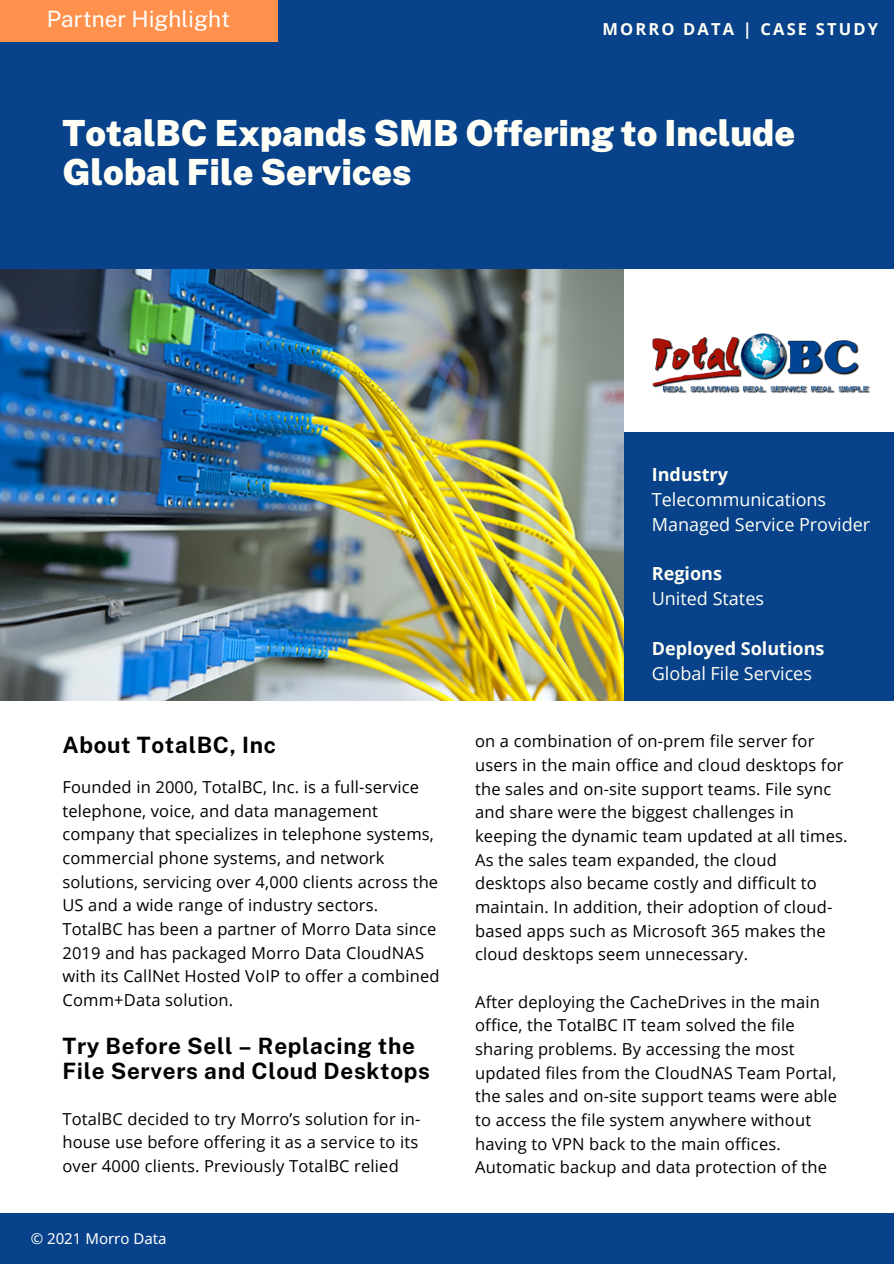
<style>
.page{position:relative;width:894px;height:1264px;background:#fff}
.page>*{position:absolute;margin:0;border:0;box-sizing:border-box;transform-origin:0 0}
.t1{font:900 36px/39.5px "Public Sans";color:#fffff6}
.t2{font:700 22.5px/24.8px "Public Sans";letter-spacing:.03em;color:#000}
.t3{font:22.5px "Public Sans";color:#fff}
.t4{font:18px "Open Sans";color:#fffff6}
.t5{font:700 18px "Open Sans";color:#fffff6}
.t6{font:16.5px/23.7px "Open Sans";letter-spacing:.01em;color:#000}
.t7{font:700 16.5px "Open Sans";letter-spacing:.13em;color:#fffff6}
.t8{font:15px "Noto Sans";color:#fff}
</style>
<div class="page">
<div style="left:0;top:0;width:893px;height:269px;background:#07428a"></div>
<div style="left:623px;top:432px;width:270px;height:268px;background:#07428a"></div>
<div style="left:0;top:1213px;width:893px;height:50px;background:#07428a"></div>
<img style="left:652px;top:333px;width:218px;height:60px">
<img style="left:0;top:269px;width:623px;height:431px">
<div style="left:0;top:0;width:277px;height:42px;background:#ff914d"></div>
<p class="t3" style="left:47px;top:5px;width:185px">Partner Highlight</p>
<p class="t7" style="left:602px;top:17px;width:277px">MORRO DATA | CASE STUDY</p>
<p class="t1" style="left:62px;top:113px;width:734px">TotalBC Expands SMB Offering to Include<br>Global File Services</p>
<p class="t5" style="left:651px;top:462px;width:78px">Industry</p>
<p class="t4" style="left:651px;top:487px;width:176px">Telecommunications</p>
<p class="t4" style="left:651px;top:511px;width:220px">Managed Service Provider</p>
<p class="t5" style="left:651px;top:561px;width:72px">Regions</p>
<p class="t4" style="left:651px;top:586px;width:114px">United States</p>
<p class="t5" style="left:651px;top:635px;width:174px">Deployed Solutions</p>
<p class="t4" style="left:651px;top:660px;width:162px">Global File Services</p>
<p class="t2" style="left:62px;top:732px;width:215px">About TotalBC, Inc</p>
<p class="t6" style="left:475px;top:729px;width:374px">on a combination of on-prem file server for users in the main office and cloud desktops for the sales and on-site support teams. File sync and share were the biggest challenges in keeping the dynamic team updated at all times.<br>As the sales team expanded, the cloud desktops also became costly and difficult to maintain. In addition, their adoption of cloud&shy;based apps such as Microsoft 365 makes the cloud desktops seem unnecessary.</p>
<p class="t6" style="left:475px;top:989px;width:363px">After deploying the CacheDrives in the main office, the TotalBC IT team solved the file sharing problems. By accessing the most updated files from the CloudNAS Team Portal, the sales and on-site support teams were able to access the file system anywhere without having to VPN back to the main offices.<br>Automatic backup and data protection of the</p>
<p class="t6" style="left:62px;top:775px;width:378px">Founded in 2000, TotalBC, Inc. is a full-service telephone, voice, and data management company that specializes in telephone systems, commercial phone systems, and network solutions, servicing over 4,000 clients across the US and a wide range of industry sectors.<br>TotalBC has been a partner of Morro Data since 2019 and has packaged Morro Data CloudNAS with its CallNet Hosted VoIP to offer a combined Comm+Data solution.</p>
<p class="t2" style="left:62px;top:1033px;width:369px">Try Before Sell – Replacing the<br>File Servers and Cloud Desktops</p>
<p class="t6" style="left:62px;top:1106px;width:359px;text-align:justify">TotalBC decided to try Morro’s solution for in&shy;house use before offering it as a service to its over 4000 clients. Previously TotalBC relied</p>
<p class="t8" style="left:31px;top:1227px;width:137px">© 2021 Morro Data</p>
</div>
